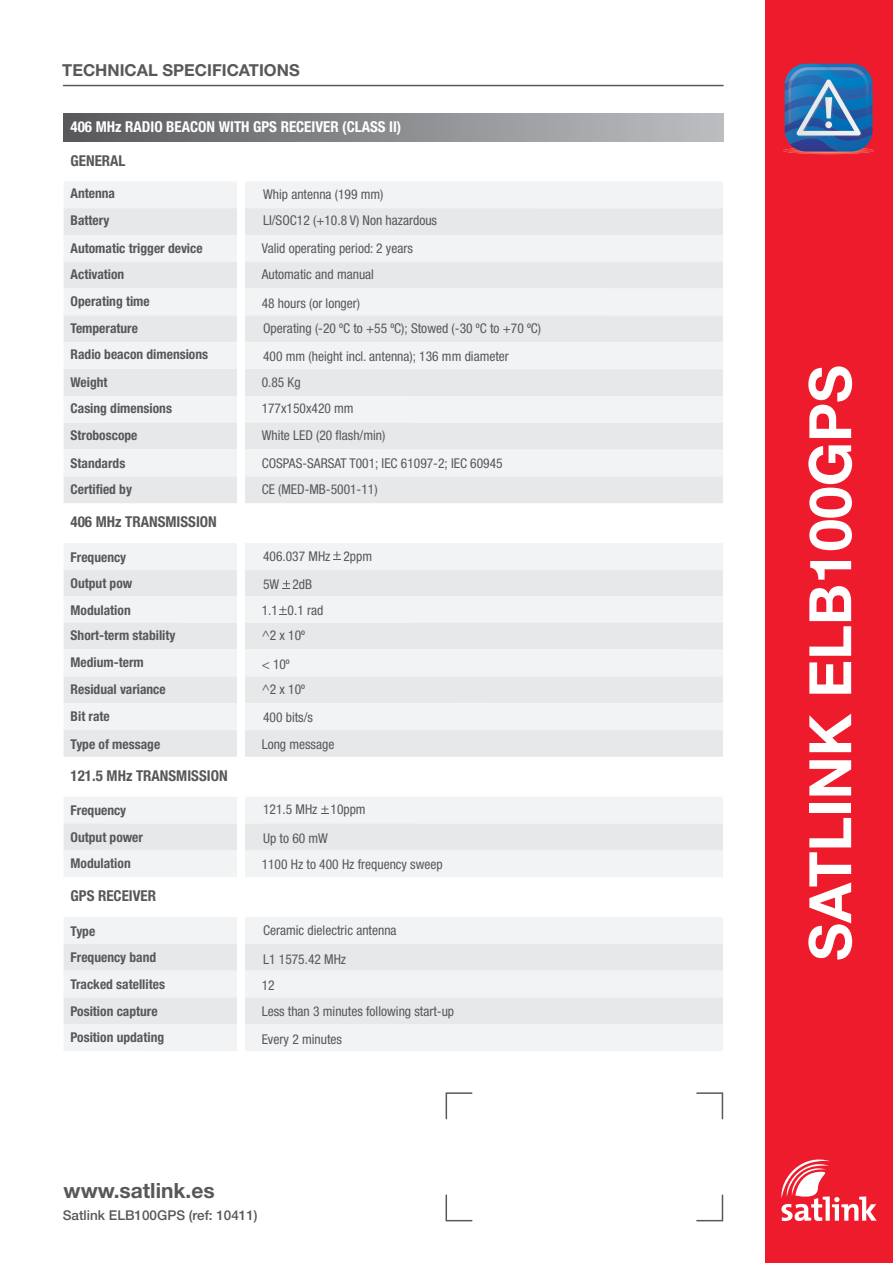
<style>
.page{position:relative;width:893px;height:1263px;background:#fff}
.page>*{position:absolute;margin:0;border:0;box-sizing:border-box;transform-origin:0 0}
.t1{font:700 58.5px "Helvetica Neue LT Std";color:#fff}
.t2{font:700 21px "Helvetica Neue LT Std";color:#57585a}
.t3{font:700 16.5px "Helvetica Neue LT Std";color:#57585a}
.t4{font:700 condensed 15px "Helvetica Neue LT Std";color:#57585a}
.t5{font:700 condensed 15px "Helvetica Neue LT Std";color:#fff}
.t6{font:condensed 13.5px/26.2px "Helvetica Neue LT Std";color:#57585a}
.t7{font:700 condensed 13.5px/27.6px "Helvetica Neue LT Std";color:#57585a}
.t8{font:500 13.5px "Helvetica Neue LT Std";color:#57585a}
</style>
<div class="page">
<div style="left:64px;top:113px;width:659px;height:29px;background:linear-gradient(to right,#595a5d,#bdbfc2)"></div>
<div style="left:765px;top:0;width:128px;height:1263px;background:#ee1b2c"></div>
<svg style="left:781px;top:1159px;width:95px;height:62px"></svg>
<hr style="left:63px;top:85px;width:661px;height:1px;background:#57585a">
<div style="left:64px;top:181px;width:659px;height:27px;background:#f2f3f4"></div>
<div style="left:64px;top:208px;width:659px;height:27px;background:#e7e8e9"></div>
<div style="left:64px;top:543px;width:659px;height:27px;background:#f2f3f4"></div>
<div style="left:64px;top:570px;width:659px;height:27px;background:#e7e8e9"></div>
<div style="left:64px;top:797px;width:659px;height:27px;background:#f2f3f4"></div>
<div style="left:64px;top:850px;width:659px;height:27px;background:#f2f3f4"></div>
<div style="left:64px;top:823px;width:659px;height:27px;background:#e7e8e9"></div>
<div style="left:64px;top:917px;width:659px;height:27px;background:#f2f3f4"></div>
<div style="left:64px;top:944px;width:659px;height:27px;background:#e7e8e9"></div>
<div style="left:64px;top:971px;width:659px;height:27px;background:#f2f3f4"></div>
<div style="left:64px;top:1024px;width:659px;height:27px;background:#f2f3f4"></div>
<div style="left:64px;top:997px;width:659px;height:27px;background:#e7e8e9"></div>
<div style="left:64px;top:596px;width:659px;height:27px;background:#f2f3f4"></div>
<div style="left:64px;top:623px;width:659px;height:27px;background:#e7e8e9"></div>
<div style="left:64px;top:650px;width:659px;height:26px;background:#f2f3f4"></div>
<div style="left:64px;top:676px;width:659px;height:27px;background:#e7e8e9"></div>
<div style="left:64px;top:703px;width:659px;height:27px;background:#f2f3f4"></div>
<div style="left:64px;top:730px;width:659px;height:27px;background:#e7e8e9"></div>
<div style="left:64px;top:235px;width:659px;height:27px;background:#f2f3f4"></div>
<div style="left:64px;top:262px;width:659px;height:27px;background:#e7e8e9"></div>
<div style="left:64px;top:289px;width:659px;height:26px;background:#f2f3f4"></div>
<div style="left:64px;top:315px;width:659px;height:27px;background:#e7e8e9"></div>
<div style="left:64px;top:342px;width:659px;height:27px;background:#f2f3f4"></div>
<div style="left:64px;top:369px;width:659px;height:27px;background:#e7e8e9"></div>
<div style="left:64px;top:396px;width:659px;height:27px;background:#f2f3f4"></div>
<div style="left:64px;top:423px;width:659px;height:27px;background:#e7e8e9"></div>
<div style="left:64px;top:450px;width:659px;height:26px;background:#f2f3f4"></div>
<div style="left:64px;top:476px;width:659px;height:27px;background:#e7e8e9"></div>
<div style="left:237px;top:181px;width:8px;height:327px;background:#fff"></div>
<svg style="left:333px;top:551px;width:7px;height:9px"></svg>
<svg style="left:283px;top:580px;width:7px;height:9px"></svg>
<svg style="left:279px;top:606px;width:7px;height:9px"></svg>
<div style="left:237px;top:534px;width:8px;height:228px;background:#fff"></div>
<div style="left:237px;top:895px;width:8px;height:161px;background:#fff"></div>
<div style="left:237px;top:789px;width:8px;height:96px;background:#fff"></div>
<svg style="left:321px;top:806px;width:7px;height:8px"></svg>
<img style="left:783px;top:149px;width:91px;height:5px">
<img style="left:785px;top:64px;width:87px;height:88px">
<svg style="left:446px;top:1092px;width:26px;height:27px"></svg>
<svg style="left:445px;top:1195px;width:27px;height:26px"></svg>
<svg style="left:696px;top:1092px;width:27px;height:27px"></svg>
<svg style="left:696px;top:1195px;width:27px;height:26px"></svg>
<p class="t3" style="left:62px;top:61px;width:239px">TECHNICAL SPECIFICATIONS</p>
<p class="t5" style="left:71px;top:122px;width:332px">406 MHz RADIO BEACON WITH GPS RECEIVER (CLASS II)</p>
<p class="t4" style="left:71px;top:155px;width:56px">GENERAL</p>
<p class="t7" style="left:71px;top:180px;width:46px">Antenna<br>Battery</p>
<p class="t6" style="left:263px;top:182px;width:175px">Whip antenna (199 mm)<br>LI/SOC12 (+10.8 V) Non hazardous</p>
<p class="t7" style="left:71px;top:235px;width:134px">Automatic trigger device</p>
<p class="t6" style="left:262px;top:236px;width:153px">Valid operating period: 2 years</p>
<p class="t7" style="left:71px;top:262px;width:55px">Activation</p>
<p class="t6" style="left:262px;top:262px;width:114px">Automatic and manual</p>
<p class="t7" style="left:71px;top:288px;width:81px">Operating time</p>
<p class="t6" style="left:262px;top:291px;width:100px">48 hours (or longer)</p>
<p class="t7" style="left:71px;top:316px;width:69px">Temperature</p>
<p class="t6" style="left:263px;top:316px;width:280px;line-height:27.6px">Operating (-20 ºC to +55 ºC); Stowed (-30 ºC to +70 ºC)<br>400 mm (height incl. antenna); 136 mm diameter</p>
<p class="t7" style="left:71px;top:369px;width:38px">Weight</p>
<p class="t6" style="left:262px;top:370px;width:40px">0.85 Kg</p>
<p class="t7" style="left:71px;top:396px;width:103px">Casing dimensions</p>
<p class="t6" style="left:262px;top:396px;width:94px">177x150x420 mm</p>
<p class="t7" style="left:71px;top:422px;width:68px">Stroboscope</p>
<p class="t6" style="left:262px;top:423px;width:125px">White LED (20 flash/min)</p>
<p class="t7" style="left:71px;top:450px;width:56px">Standards</p>
<p class="t6" style="left:262px;top:451px;width:242px">COSPAS-SARSAT T001; IEC 61097-2; IEC 60945</p>
<p class="t7" style="left:71px;top:476px;width:63px">Certified by</p>
<p class="t6" style="left:262px;top:477px;width:117px">CE (MED-MB-5001-11)</p>
<p class="t4" style="left:71px;top:517px;width:148px">406 MHz TRANSMISSION</p>
<p class="t7" style="left:71px;top:342px;width:139px">Radio beacon dimensions</p>
<p class="t7" style="left:71px;top:544px;width:57px">Frequency</p>
<p class="t7" style="left:71px;top:570px;width:63px">Output pow</p>
<p class="t7" style="left:71px;top:598px;width:62px">Modulation</p>
<p class="t7" style="left:71px;top:623px;width:106px;line-height:26.8px">Short-term stability<br>Medium-term</p>
<p class="t7" style="left:71px;top:676px;width:97px">Residual variance</p>
<p class="t6" style="left:263px;top:543px;width:111px;line-height:28.3px">406.037 MHz 2ppm<br>5W 2dB</p>
<p class="t6" style="left:262px;top:599px;width:63px;line-height:24.9px">1.1 0.1 rad ^2 x 10º</p>
<p class="t6" style="left:262px;top:652px;width:30px">&lt; 10º</p>
<p class="t6" style="left:262px;top:677px;width:45px">^2 x 10º</p>
<p class="t7" style="left:71px;top:703px;width:41px">Bit rate</p>
<p class="t6" style="left:263px;top:705px;width:51px">400 bits/s</p>
<p class="t7" style="left:71px;top:732px;width:91px">Type of message</p>
<p class="t6" style="left:262px;top:732px;width:74px">Long message</p>
<p class="t4" style="left:71px;top:770px;width:158px">121.5 MHz TRANSMISSION</p>
<p class="t7" style="left:71px;top:797px;width:57px">Frequency</p>
<p class="t6" style="left:263px;top:797px;width:104px">121.5 MHz 10ppm</p>
<p class="t7" style="left:71px;top:824px;width:74px">Output power</p>
<p class="t6" style="left:262px;top:827px;width:183px;line-height:25.3px">Up to 60 mW<br>1100 Hz to 400 Hz frequency sweep</p>
<p class="t7" style="left:71px;top:851px;width:62px">Modulation</p>
<p class="t4" style="left:71px;top:891px;width:87px">GPS RECEIVER</p>
<p class="t7" style="left:71px;top:918px;width:26px">Type</p>
<p class="t7" style="left:71px;top:945px;width:87px">Frequency band</p>
<p class="t7" style="left:71px;top:972px;width:96px">Tracked satellites</p>
<p class="t6" style="left:263px;top:917px;width:135px;line-height:29.1px">Ceramic dielectric antenna<br>L1 1575.42 MHz</p>
<p class="t6" style="left:262px;top:973px;width:14px">12</p>
<p class="t7" style="left:71px;top:998px;width:89px">Position capture</p>
<p class="t6" style="left:262px;top:999px;width:194px">Less than 3 minutes following start-up</p>
<p class="t7" style="left:71px;top:1024px;width:95px">Position updating</p>
<p class="t6" style="left:262px;top:1027px;width:82px">Every 2 minutes</p>
<h2 class="t2" style="left:64px;top:1179px;width:153px">www.satlink.es</h2>
<p class="t8" style="left:63px;top:1208px;width:196px">Satlink ELB100GPS (ref: 10411)</p>
<h1 class="t1" style="left:797px;top:961px;width:597px;rotate:-90deg">SATLINK ELB100GPS</h1>
</div>
